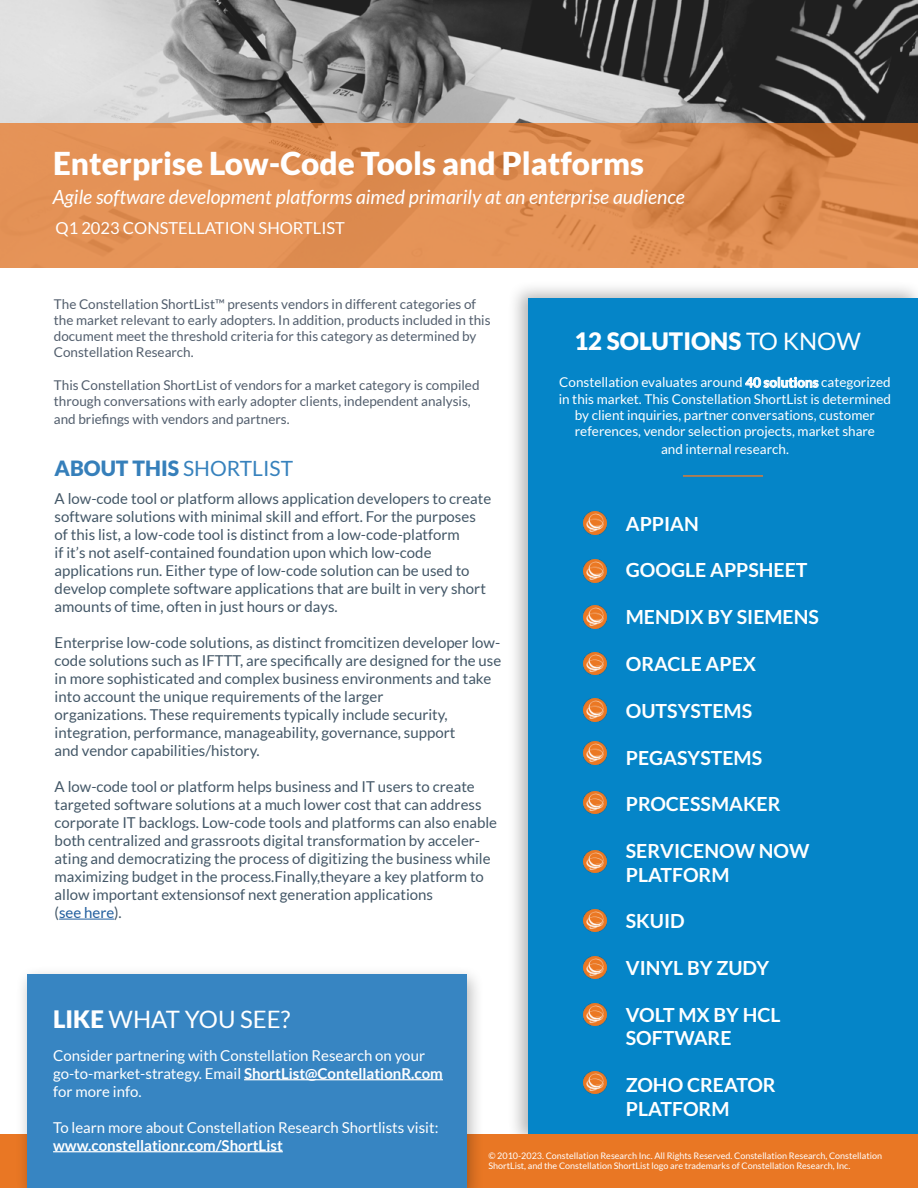
<style>
.page{position:relative;width:918px;height:1188px;background:#fff}
.page>*{position:absolute;margin:0;border:0;box-sizing:border-box;transform-origin:0 0}
.t1{font:900 31.5px "Lato";color:#fff}
.t2{font:900 24px "Lato";color:#fff}
.t3{font:24px "Lato";color:#fff}
.t4{font:900 21px "Lato";color:#367fba}
.t5{font:700 19.5px/23.4px "Lato";color:#fff}
.t6{font:italic 19.5px "Lato";color:#fff}
.t7{font:16.5px "Lato";color:#fff}
.t8{font:15px/18px "Lato";color:#435767}
.t9{font:15px/18px "Lato";color:#fff}
.t10{font:13.5px/16.2px "Lato";color:#525e6d}
.t11{font:13.5px/16.2px "Lato";color:#fff;text-align:center}
.t12{font:9px/10.8px "Lato";color:#fff}
.s1{font-weight:400}
.s2{font-weight:700}
.s3{font-weight:400;color:#3782bd}
.s4{color:#215e9e}
.s5{font-weight:900}
</style>
<div class="page">
<img style="left:0;top:0;width:918px;height:123px">
<svg style="left:0;top:123px;width:918px;height:145px;background:#df8e52"></svg>
<div style="left:507px;top:280px;width:411px;height:870px;background:#000;opacity:.29"></div>
<div style="left:528px;top:298px;width:390px;height:840px;background:#0585c8"></div>
<div style="left:0;top:1134px;width:918px;height:54px;background:#e97724"></div>
<img style="left:584px;top:512px;width:23px;height:22px">
<img style="left:584px;top:560px;width:23px;height:22px">
<img style="left:584px;top:606px;width:23px;height:22px">
<img style="left:584px;top:652px;width:23px;height:23px">
<img style="left:584px;top:699px;width:23px;height:22px">
<img style="left:584px;top:742px;width:23px;height:22px">
<img style="left:584px;top:791px;width:23px;height:23px">
<img style="left:584px;top:850px;width:23px;height:23px">
<img style="left:584px;top:909px;width:23px;height:23px">
<img style="left:584px;top:956px;width:23px;height:23px">
<hr style="left:59px;top:919px;width:55px;height:1px;background:#215e9e">
<hr style="left:683px;top:475px;width:80px;height:2px;background:#d97c38">
<div style="left:16px;top:965px;width:469px;height:223px;background:#000;opacity:.29"></div>
<div style="left:27px;top:974px;width:440px;height:214px;background:#3785c2"></div>
<hr style="left:244px;top:1079px;width:199px;height:1px;background:#fff">
<hr style="left:53px;top:1151px;width:230px;height:1px;background:#fff">
<img style="left:584px;top:1003px;width:23px;height:23px">
<img style="left:584px;top:1071px;width:23px;height:23px">
<p class="t1" style="left:53px;top:145px;width:592px">Enterprise Low-Code Tools and Platforms</p>
<p class="t6" style="left:53px;top:186px;width:633px">Agile software development platforms aimed primarily at an enterprise audience</p>
<p class="t7" style="left:56px;top:219px;width:291px">Q1 2023 CONSTELLATION SHORTLIST</p>
<p class="t10" style="left:54px;top:296px;width:438px">The Constellation ShortList™ presents vendors in different categories of the market relevant to early adopters. In addition, products included in this document meet the threshold criteria for this category as determined by Constellation Research.</p>
<p class="t10" style="left:54px;top:377px;width:427px">This Constellation ShortList of vendors for a market category is compiled through conversations with early adopter clients, independent analysis,</p>
<p class="t10" style="left:54px;top:411px;width:237px">and briefings with vendors and partners.</p>
<p class="t2" style="left:574px;top:327px;width:288px">12 SOLUTIONS <span class="s1">TO KNOW</span></p>
<p class="t11" style="left:559px;top:374px;width:334px">Constellation evaluates around <span class="s2">40 solutions</span> categorized in this market. This Constellation ShortList is determined by client inquiries, partner conversations, customer references, vendor selection projects, market share</p>
<p class="t11" style="left:661px;top:441px;width:129px">and internal research.</p>
<p class="t4" style="left:55px;top:456px;width:240px">ABOUT THIS <span class="s3">SHORTLIST</span></p>
<p class="t8" style="left:55px;top:490px;width:438px">A low-code tool or platform allows application developers to create software solutions with minimal skill and effort. For the purposes of this list, a low-code tool is distinct from a low-code-platform<br>if it’s not aself-contained foundation upon which low-code applications run. Either type of low-code solution can be used to develop complete software applications that are built in very short amounts of time, often in just hours or days.</p>
<p class="t8" style="left:55px;top:634px;width:448px">Enterprise low-code solutions, as distinct fromcitizen developer low&shy;code solutions such as IFTTT, are specifically are designed for the use in more sophisticated and complex business environments and take into account the unique requirements of the larger<br>organizations. These requirements typically include security, integration, performance, manageability, governance, support<br>and vendor capabilities/history.</p>
<p class="t8" style="left:55px;top:778px;width:444px">A low-code tool or platform helps business and IT users to create targeted software solutions at a much lower cost that can address corporate IT backlogs. Low-code tools and platforms can also enable both centralized and grassroots digital transformation by acceler&shy;ating and democratizing the process of digitizing the business while maximizing budget in the process.Finally,theyare a key platform to allow important extensionsof next generation applications<br>(<span class="s4">see here</span>).</p>
<p class="t5" style="left:626px;top:512px;width:74px">APPIAN</p>
<p class="t5" style="left:626px;top:558px;width:183px">GOOGLE APPSHEET</p>
<p class="t5" style="left:626px;top:605px;width:195px">MENDIX BY SIEMENS</p>
<p class="t5" style="left:626px;top:652px;width:132px">ORACLE APEX</p>
<p class="t5" style="left:626px;top:699px;width:128px">OUTSYSTEMS</p>
<p class="t5" style="left:626px;top:746px;width:138px">PEGASYSTEMS</p>
<p class="t5" style="left:626px;top:792px;width:156px">PROCESSMAKER</p>
<p class="t5" style="left:626px;top:839px;width:185px">SERVICENOW NOW<br>PLATFORM</p>
<p class="t5" style="left:626px;top:909px;width:60px">SKUID</p>
<p class="t5" style="left:626px;top:956px;width:145px">VINYL BY ZUDY</p>
<p class="t5" style="left:626px;top:1003px;width:156px">VOLT MX BY HCL<br>SOFTWARE</p>
<p class="t5" style="left:626px;top:1073px;width:151px">ZOHO CREATOR</p>
<p class="t5" style="left:626px;top:1097px;width:105px">PLATFORM</p>
<p class="t3" style="left:53px;top:1006px;width:239px"><span class="s5">LIKE</span> WHAT YOU SEE?</p>
<p class="t9" style="left:53px;top:1046px;width:391px">Consider partnering with Constellation Research on your go-to-market-strategy. Email <span class="s2">ShortList@ContellationR.com </span>for more info.</p>
<p class="t9" style="left:53px;top:1118px;width:387px">To learn more about Constellation Research Shortlists visit: <span class="s2">www.constellationr.com/ShortList</span></p>
<p class="t12" style="left:488px;top:1150px;width:395px">© 2010-2023. Constellation Research Inc. All Rights Reserved. Constellation Research, Constellation<br>ShortList, and the Constellation ShortList logo are trademarks of Constellation Research, Inc.</p>
</div>
